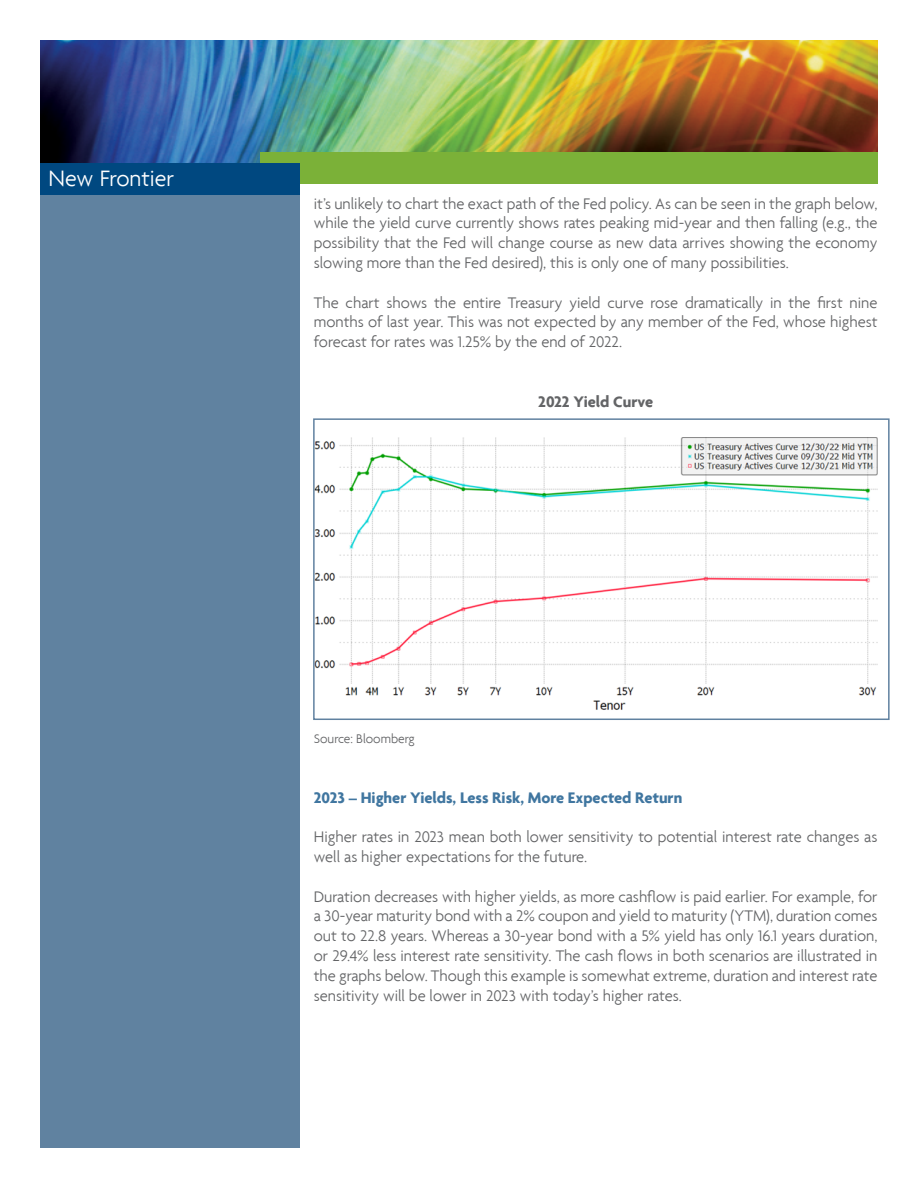
<style>
.page{position:relative;width:918px;height:1188px;background:#fff}
.page>*{position:absolute;margin:0;border:0;box-sizing:border-box;transform-origin:0 0}
.t1{font:300 24px "Agenda";color:#fff}
.t2{font:300 16.5px/19.8px "Agenda";color:#636466;text-align:justify}
.t3{font:700 16.5px "Agenda";color:#4076a0}
.t4{font:700 16.5px "Agenda";color:#636466}
.t5{font:300 13.5px "Agenda";color:#636466}
</style>
<div class="page">
<div style="left:40px;top:162px;width:260px;height:986px;background:#6082a0"></div>
<img style="left:40px;top:40px;width:838px;height:123px">
<div style="left:260px;top:152px;width:618px;height:32px;background:#7bb138"></div>
<div style="left:40px;top:163px;width:260px;height:32px;background:#004880"></div>
<img style="left:316px;top:437px;width:561px;height:273px">
<div style="left:313px;top:418px;width:577px;height:302px;border:2px solid #6081a0"></div>
<h1 class="t1" style="left:48px;top:164px;width:127px">New Frontier</h1>
<p class="t2" style="left:314px;top:193px;width:565px">it’s unlikely to chart the exact path of the Fed policy. As can be seen in the graph below, while the yield curve currently shows rates peaking mid-year and then falling (e.g., the possibility that the Fed will change course as new data arrives showing the economy slowing more than the Fed desired), this is only one of many possibilities.</p>
<p class="t2" style="left:314px;top:292px;width:565px">The chart shows the entire Treasury yield curve rose dramatically in the first nine months of last year. This was not expected by any member of the Fed, whose highest forecast for rates was 1.25% by the end of 2022.</p>
<p class="t4" style="left:538px;top:391px;width:116px">2022 Yield Curve</p>
<p class="t5" style="left:314px;top:731px;width:102px">Source: Bloomberg</p>
<p class="t3" style="left:314px;top:787px;width:370px">2023 – Higher Yields, Less Risk, More Expected Return</p>
<p class="t2" style="left:314px;top:827px;width:565px">Higher rates in 2023 mean both lower sensitivity to potential interest rate changes as well as higher expectations for the future.</p>
<p class="t2" style="left:314px;top:886px;width:565px">Duration decreases with higher yields, as more cashflow is paid earlier. For example, for a 30-year maturity bond with a 2% coupon and yield to maturity (YTM), duration comes out to 22.8 years. Whereas a 30-year bond with a 5% yield has only 16.1 years duration, or 29.4% less interest rate sensitivity. The cash flows in both scenarios are illustrated in the graphs below. Though this example is somewhat extreme, duration and interest rate sensitivity will be lower in 2023 with today’s higher rates.</p>
</div>
